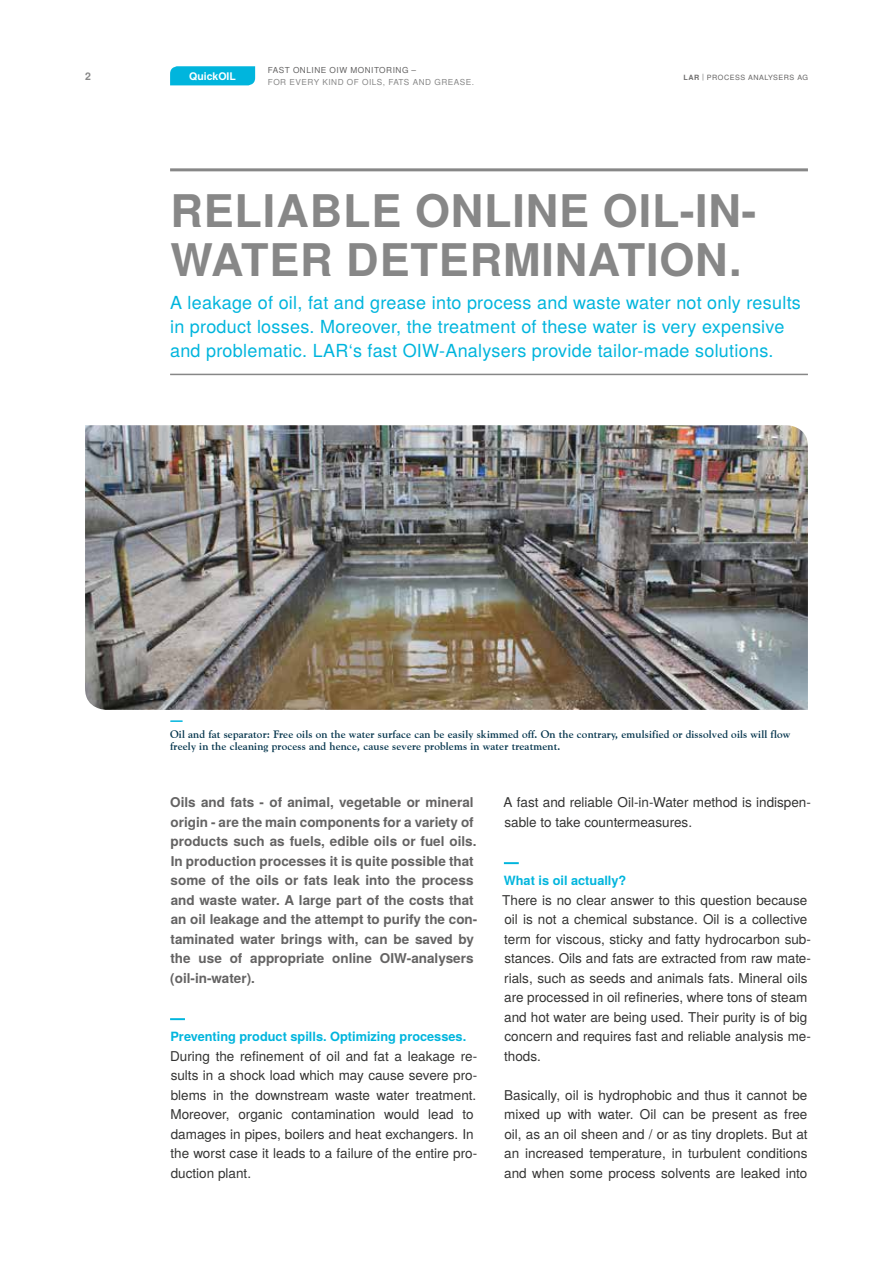
<style>
.page{position:relative;width:893px;height:1263px;background:#fff}
.page>*{position:absolute;margin:0;border:0;box-sizing:border-box;transform-origin:0 0}
.t1{font:700 45px/49.5px "Te X Gyre Heros";letter-spacing:.02em;color:#878787}
.t2{font:18px/24px "Te X Gyre Heros";letter-spacing:.015em;color:#00b5dd}
.t3{font:13.5px/19.5px "Te X Gyre Heros";color:#333332}
.t4{font:700 13.5px/19.5px "Te X Gyre Heros";color:#646363}
.t5{font:700 12.75px "Te X Gyre Heros";color:#00b5dd}
.t6{font:700 10.8px/12px "Goudy Old Style BT";letter-spacing:.015em;color:#00324a}
.t7{font:700 10.5px "Te X Gyre Heros";color:#fff}
.t8{font:700 10.5px "Te X Gyre Heros";color:#878787}
.t9{font:8.25px "Te X Gyre Heros";letter-spacing:.065em;color:#878787}
.t10{font:8.25px "Te X Gyre Heros";letter-spacing:.065em;color:#646363}
.t11{font:7.2px "Te X Gyre Heros";letter-spacing:.075em;color:#646363}
.s1{font-weight:700;color:#706f6f}
.s2{color:#706f6f}
</style>
<div class="page">
<svg style="left:170px;top:66px;width:85px;height:19px;background:#07b7dd"></svg>
<img style="left:85px;top:425px;width:723px;height:285px">
<hr style="left:170px;top:168px;width:638px;height:3px;background:#878787">
<hr style="left:170px;top:374px;width:638px;height:1px;background:#878787">
<svg style="left:170px;top:1018px;width:15px;height:2px"></svg>
<svg style="left:504px;top:862px;width:15px;height:2px"></svg>
<svg style="left:171px;top:720px;width:11px;height:2px"></svg>
<p class="t8" style="left:85px;top:68px;width:7px">2</p>
<p class="t7" style="left:189px;top:68px;width:48px">QuickOIL</p>
<p class="t10" style="left:268px;top:64px;width:150px">fast online oiw monitoring –</p>
<p class="t9" style="left:268px;top:76px;width:208px">For every kind of oils, fats and grease.</p>
<p class="t11" style="left:683px;top:72px;width:120px"><span class="s1">LAR</span> <span class="s2">|</span> Process Analysers AG</p>
<h1 class="t1" style="left:170px;top:183px;width:588px;text-indent:389px">e oil-in&shy;water determination</h1>
<h1 class="t1" style="left:170px;top:183px;width:274px">reliable onlin</h1>
<h1 class="t1" style="left:729px;top:233px;width:14px">.</h1>
<h2 class="t2" style="left:170px;top:289px;width:632px">A leakage of oil, fat and grease into process and waste water not only results in product losses. Moreover, the treatment of these water is very expensive and problematic. LAR‘s fast OIW-Analysers provide tailor-made solutions.</h2>
<p class="t6" style="left:170px;top:728px;width:622px">Oil and fat separator: Free oils on the water surface can be easily skimmed off. On the contrary, emulsified or dissolved oils will flow freely in the cleaning process and hence, cause severe problems in water treatment.</p>
<p class="t4" style="left:170px;top:792px;width:309px">Oils and fats - of animal, vegetable or mineral origin - are the main components for a variety of products such as fuels, edible oils or fuel oils.<br>In production processes it is quite possible that some of the oils or fats leak into the process and waste water. A large part of the costs that an oil leakage and the attempt to purify the con&shy;taminated water brings with, can be saved by the use of appropriate online OIW-analysers (oil-in-water).</p>
<p class="t5" style="left:170px;top:1027px;width:297px">Preventing product spills. Optimizing processes.</p>
<p class="t3" style="left:170px;top:1045px;width:308px">During the refinement of oil and fat a leakage re&shy;sults in a shock load which may cause severe pro&shy;blems in the downstream waste water treatment.<br>Moreover, organic contamination would lead to damages in pipes, boilers and heat exchangers. In the worst case it leads to a failure of the entire pro&shy;duction plant.</p>
<p class="t3" style="left:504px;top:792px;width:309px">A fast and reliable Oil-in-Water method is indispen&shy;sable to take countermeasures.</p>
<p class="t5" style="left:504px;top:871px;width:124px">What is oil actually?</p>
<p class="t3" style="left:502px;top:889px;width:310px">There is no clear answer to this question because oil is not a chemical substance. Oil is a collective term for viscous, sticky and fatty hydrocarbon sub&shy;stances. Oils and fats are extracted from raw mate&shy;rials, such as seeds and animals fats. Mineral oils are processed in oil refineries, where tons of steam and hot water are being used. Their purity is of big concern and requires fast and reliable analysis me&shy;thods.</p>
<p class="t3" style="left:504px;top:1084px;width:305px;text-align:justify">Basically, oil is hydrophobic and thus it cannot be mixed up with water. Oil can be present as free oil, as an oil sheen and / or as tiny droplets. But at an increased temperature, in turbulent conditions and when some process solvents are leaked into</p>
</div>
